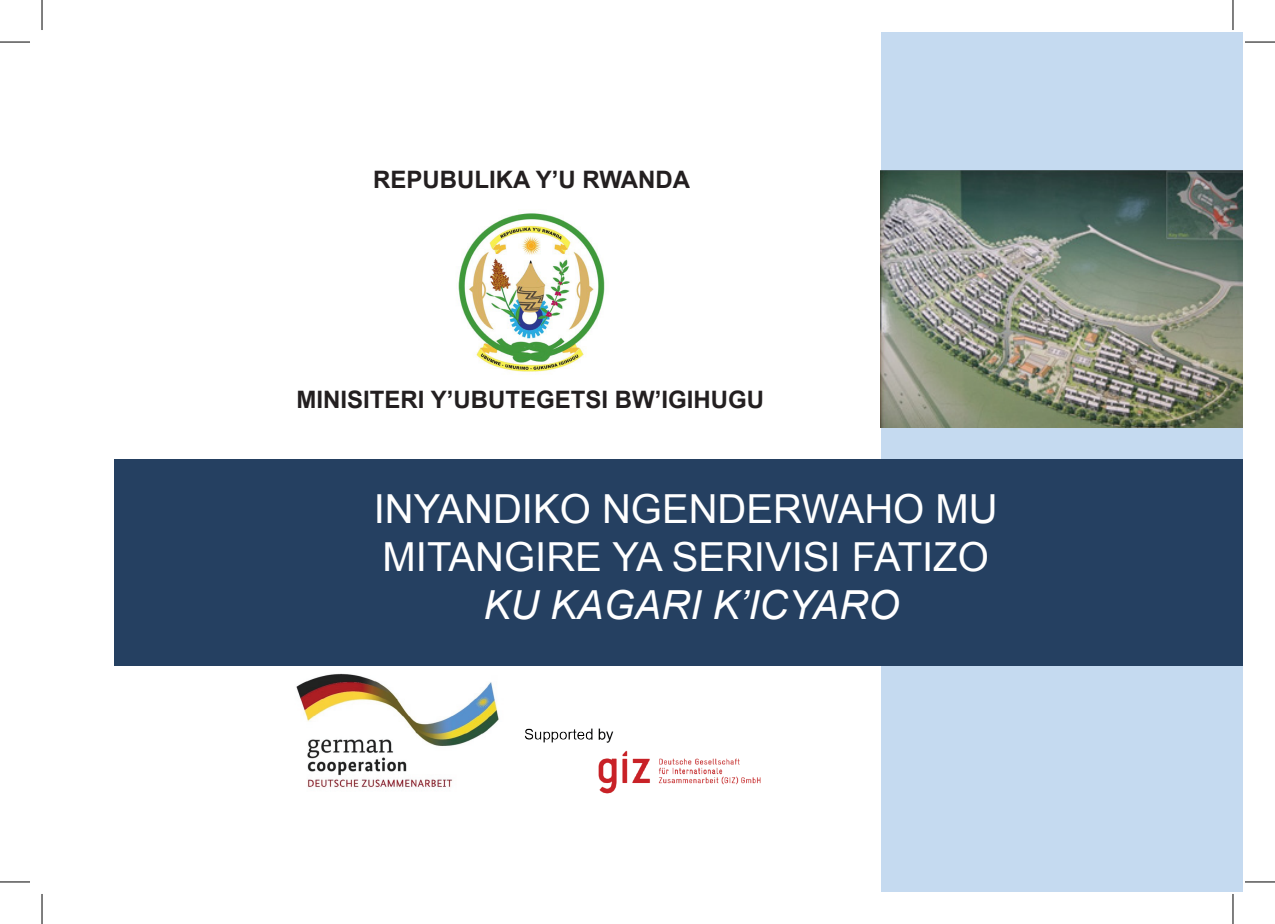
<style>
.page{position:relative;width:1275px;height:924px;background:#fff}
.page>*{position:absolute;margin:0;border:0;box-sizing:border-box;transform-origin:0 0}
.t1{font:40px "Arial";color:#fff}
.t2{font:italic 40px "Arial";color:#fff}
.t3{font:700 24px "Arial";color:#231f20}
</style>
<div class="page">
<img style="left:278px;top:665px;width:504px;height:129px">
<div style="left:881px;top:32px;width:362px;height:859px;background:#c5daf0"></div>
<img style="left:881px;top:171px;width:362px;height:256px">
<div style="left:114px;top:459px;width:1129px;height:206px;background:#254061"></div>
<img style="left:458px;top:213px;width:147px;height:159px">
<hr style="left:0;top:42px;width:30px;height:1px;background:#000">
<hr style="left:1245px;top:42px;width:30px;height:1px;background:#000">
<hr style="left:0;top:881px;width:30px;height:1px;background:#000">
<hr style="left:1245px;top:881px;width:30px;height:1px;background:#000">
<hr style="left:42px;top:0;width:1px;height:30px;background:#000">
<hr style="left:42px;top:893px;width:1px;height:30px;background:#000">
<hr style="left:1232px;top:0;width:1px;height:30px;background:#000">
<hr style="left:1232px;top:893px;width:1px;height:30px;background:#000">
<p class="t3" style="left:373px;top:164px;width:318px">REPUBULIKA Y’U RWANDA</p>
<p class="t3" style="left:296px;top:384px;width:469px">MINISITERI Y’UBUTEGETSI BW’IGIHUGU</p>
<p class="t1" style="left:374px;top:482px;width:625px">INYANDIKO NGENDERWAHO MU</p>
<p class="t1" style="left:382px;top:530px;width:608px">MITANGIRE YA SERIVISI FATIZO</p>
<p class="t2" style="left:483px;top:578px;width:417px">KU KAGARI K’ICYARO</p>
</div>
